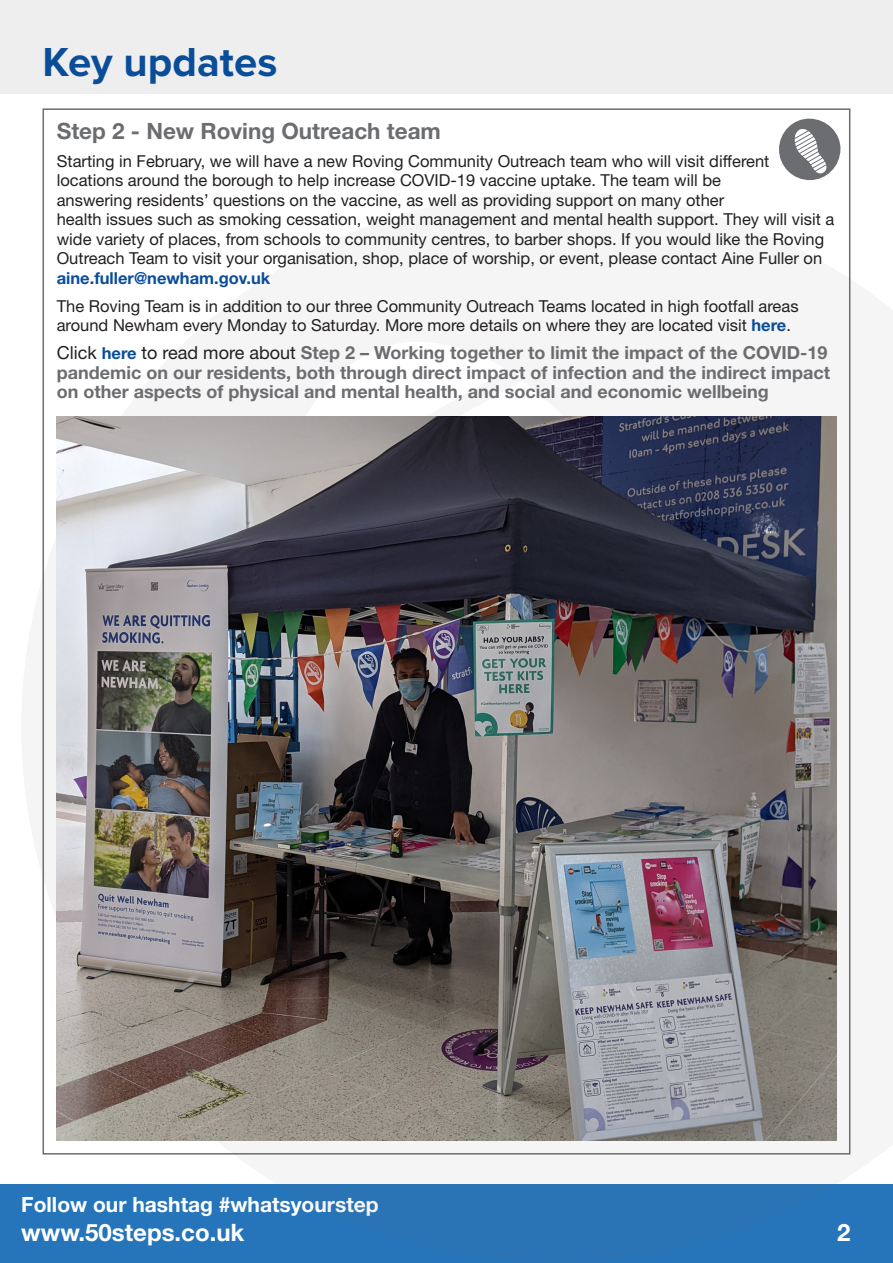
<style>
.page{position:relative;width:893px;height:1263px;background:#fff}
.page>*{position:absolute;margin:0;border:0;box-sizing:border-box;transform-origin:0 0}
.t1{font:700 42px "Proxima Nova";color:#0a4d99}
.t2{font:700 24px "Helvetica Neue LT Std";color:#fff}
.Body{font:700 22.5px "Helvetica Neue LT Std";color:#6c6d70}
.t3{font:700 21px "Helvetica Neue LT Std";color:#fff}
.Body-2{font:700 18px/19.5px "Helvetica Neue LT Std";color:#6c6d70}
.Body-3{font:16.5px/19.5px "Helvetica Neue LT Std";color:#231f20}
.s1{font-weight:700;color:#0a4d99}
.s2{font-weight:400;color:#231f20}
.s3{font-size:16.5px;color:#0a4d99}
</style>
<div class="page">
<div style="left:0;top:1184px;width:893px;height:79px;background:#2675ba"></div>
<svg style="left:469px;top:904px;width:382px;height:251px;fill:#f5f5f5"></svg>
<div style="left:0;top:0;width:893px;height:94px;background:#eeeeef"></div>
<div style="left:779px;top:119px;width:61px;height:61px;background:#6c6d70;border-radius:50%"></div>
<svg style="left:795px;top:129px;width:32px;height:45px"></svg>
<img style="left:57px;top:417px;width:779px;height:723px">
<p class="t1" style="left:43px;top:30px;width:236px">Key updates</p>
<p class="Body" style="left:57px;top:117px;width:386px">Step 2 - New Roving Outreach team</p>
<p class="Body-3" style="left:57px;top:151px;width:779px">Starting in February, we will have a new Roving Community Outreach team who will visit different locations around the borough to help increase COVID-19 vaccine uptake. The team will be<br>answering residents’ questions on the vaccine, as well as providing support on many other<br>health issues such as smoking cessation, weight management and mental health support. They will visit a wide variety of places, from schools to community centres, to barber shops. If you would like the Roving Outreach Team to visit your organisation, shop, place of worship, or event, please contact Aine Fuller on <span class="s1">aine.fuller@newham.gov.uk</span></p>
<p class="Body-3" style="left:57px;top:296px;width:743px">The Roving Team is in addition to our three Community Outreach Teams located in high footfall areas around Newham every Monday to Saturday. More more details on where they are located visit <span class="s1">here</span>.</p>
<p class="Body-2" style="left:57px;top:343px;width:775px"><span class="s2">Click</span> <span class="s3">here</span> <span class="s2">to read more about</span> Step 2 – Working together to limit the impact of the COVID-19 pandemic on our residents, both through direct impact of infection and the indirect impact on other aspects of physical and mental health, and social and economic wellbeing</p>
<p class="t3" style="left:21px;top:1191px;width:359px">Follow our hashtag #whatsyourstep</p>
<h2 class="t2" style="left:21px;top:1217px;width:225px">www.50steps.co.uk</h2>
<h2 class="t2" style="left:837px;top:1217px;width:15px">2</h2>
</div>
